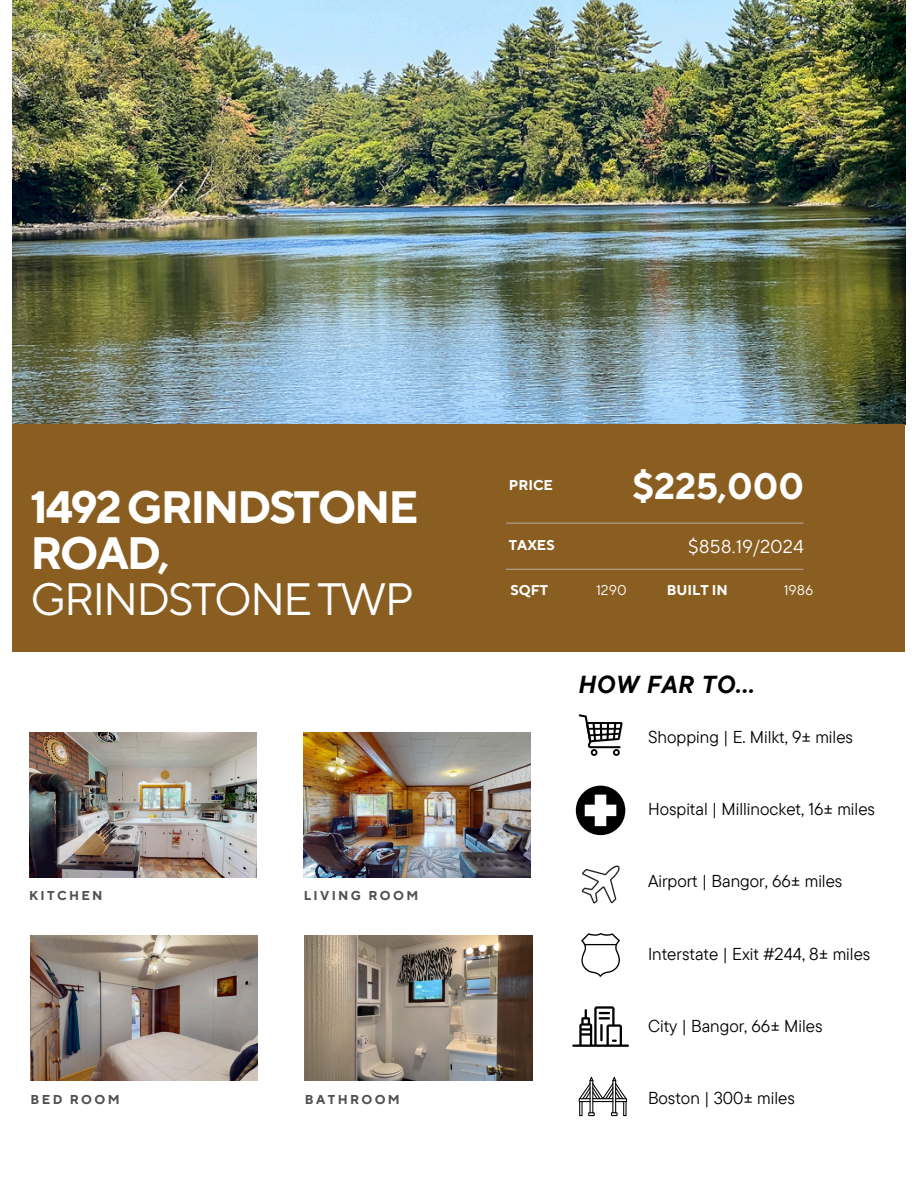
<style>
.page{position:relative;width:918px;height:1188px;background:#fff}
.page>*{position:absolute;margin:0;border:0;box-sizing:border-box;transform-origin:0 0}
.t1{font:700 45.15px/46.2px "TT Norms Pro";letter-spacing:-.05em;color:#fff}
.t2{font:700 36.6px "TT Norms Pro";color:#fff}
.t3{font:italic 700 24.6px "TT Commons Pro";letter-spacing:.035em;color:#000}
.t4{font:18.6px "TT Norms Pro";color:#fff}
.t5{font:17.25px "TT Commons Pro";color:#000}
.t6{font:700 14.1px "TT Norms Pro";color:#fff}
.t7{font:14.1px "TT Norms Pro";color:#fff}
.t8{font:700 12.9px "TT Norms Pro";letter-spacing:.185em;color:#505050}
.s1{font-weight:400}
</style>
<div class="page">
<img style="left:12px;top:0;width:894px;height:424px">
<div style="left:12px;top:424px;width:893px;height:228px;background:#8a5e21"></div>
<hr style="left:506px;top:569px;width:297px;height:1px;background:#b2a69d">
<hr style="left:506px;top:523px;width:297px;height:1px;background:#b2a69d">
<svg style="left:579px;top:714px;width:44px;height:42px"></svg>
<svg style="left:572px;top:1006px;width:57px;height:41px"></svg>
<svg style="left:579px;top:1077px;width:48px;height:39px"></svg>
<svg style="left:576px;top:786px;width:49px;height:49px"></svg>
<svg style="left:582px;top:865px;width:38px;height:38px"></svg>
<svg style="left:581px;top:933px;width:39px;height:44px"></svg>
<img style="left:29px;top:732px;width:228px;height:145px">
<img style="left:31px;top:936px;width:227px;height:145px">
<img style="left:304px;top:732px;width:227px;height:145px">
<img style="left:305px;top:936px;width:227px;height:145px">
<h1 class="t1" style="left:31px;top:486px;width:389px">1492 GRINDSTONE<br>ROAD,<br><span class="s1">GRINDSTONE TWP</span></h1>
<h5 class="t8" style="left:29px;top:888px;width:75px">KITCHEN</h5>
<h5 class="t8" style="left:31px;top:1092px;width:91px">BED ROOM</h5>
<h6 class="t8" style="left:304px;top:888px;width:116px">LIVING ROOM</h6>
<h6 class="t8" style="left:305px;top:1092px;width:96px">BATHROOM</h6>
<h2 class="t6" style="left:509px;top:477px;width:46px">PRICE</h2>
<p class="t2" style="left:633px;top:464px;width:173px">$225,000</p>
<h6 class="t4" style="left:688px;top:536px;width:117px">$858.19/2024</h6>
<h6 class="t6" style="left:509px;top:537px;width:47px">TAXES</h6>
<h6 class="t6" style="left:510px;top:581px;width:39px">SQFT</h6>
<h4 class="t6" style="left:667px;top:581px;width:62px">BUILT IN</h4>
<p class="t7" style="left:596px;top:581px;width:32px">1290</p>
<h6 class="t7" style="left:784px;top:581px;width:31px">1986</h6>
<h3 class="t3" style="left:579px;top:668px;width:178px">HOW FAR TO...</h3>
<h6 class="t5" style="left:648px;top:726px;width:207px">Shopping | E. Milkt, 9± miles</h6>
<p class="t5" style="left:648px;top:798px;width:229px">Hospital | Millinocket, 16± miles</p>
<h5 class="t5" style="left:648px;top:870px;width:196px">Airport | Bangor, 66± miles</h5>
<h6 class="t5" style="left:648px;top:942px;width:224px">Interstate | Exit #244, 8± miles</h6>
<p class="t5" style="left:648px;top:1015px;width:176px">City | Bangor, 66± Miles</p>
<p class="t5" style="left:648px;top:1087px;width:148px">Boston | 300± miles</p>
</div>
